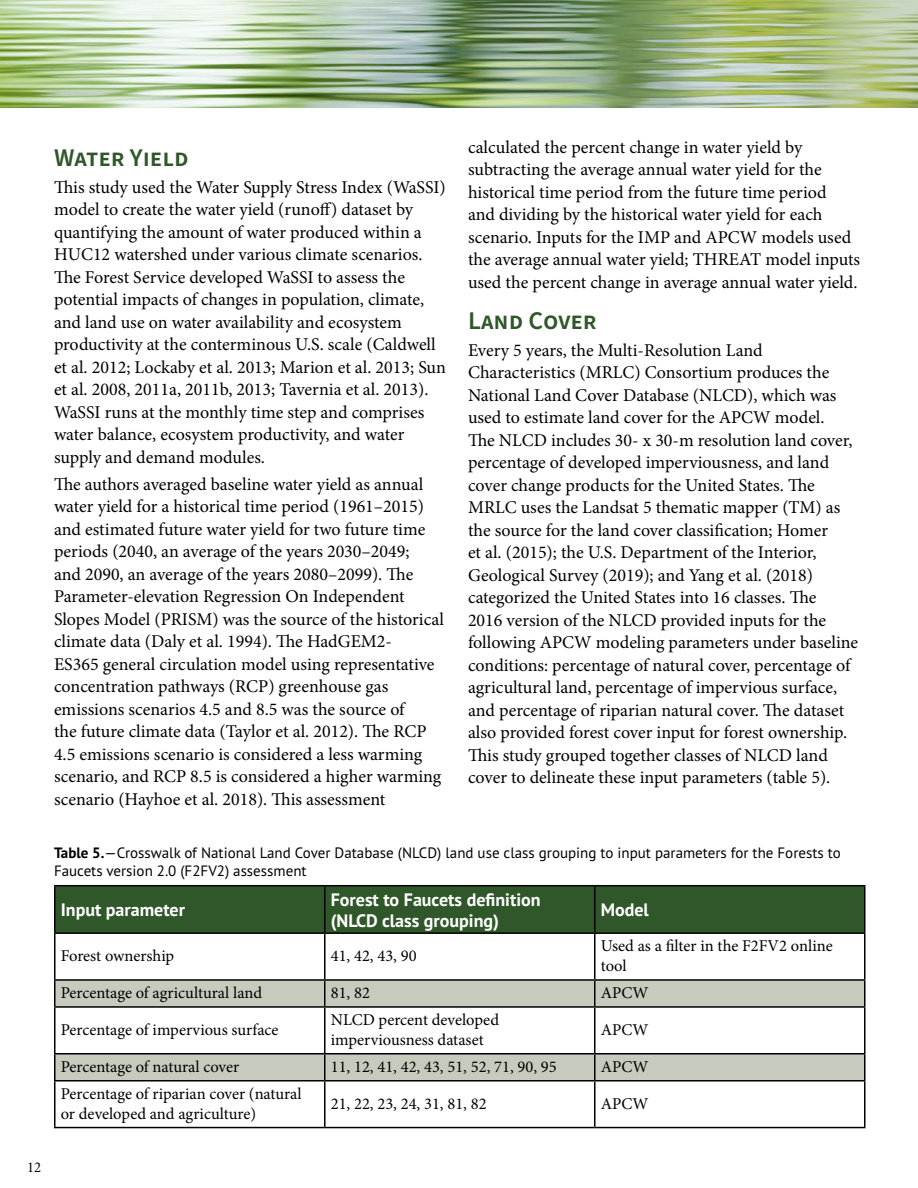
<style>
.page{position:relative;width:918px;height:1188px;background:#fff}
.page>*{position:absolute;margin:0;border:0;box-sizing:border-box;transform-origin:0 0}
.Subheading_1{font:600 25.5px "Source Sans Pro";color:#305729}
.Text{font:18px/22.5px "Minion Pro";color:#000}
.Header_Row{font:700 18px/21.6px "PT Sans Pro";color:#fff}
.Body_Row{font:16.5px/19.8px "Minion Pro";color:#000}
.t1{font:15px/18px "PT Sans Pro";color:#000}
.t2{font:15px "Minion Pro Subh";color:#000}
.s1{font-weight:700}
</style>
<div class="page">
<img style="left:0;top:0;width:918px;height:108px">
<div style="left:56px;top:886px;width:808px;height:46px;background:#305729"></div>
<svg style="left:56px;top:981px;width:808px;height:99px;fill:#c6cbbd"></svg>
<hr style="left:54px;top:885px;width:271px;height:1px;background:#000">
<hr style="left:54px;top:886px;width:2px;height:46px;background:#000">
<hr style="left:325px;top:885px;width:270px;height:1px;background:#000">
<hr style="left:324px;top:886px;width:2px;height:46px;background:#000">
<hr style="left:595px;top:885px;width:271px;height:1px;background:#000">
<hr style="left:594px;top:886px;width:2px;height:46px;background:#000">
<hr style="left:864px;top:886px;width:2px;height:46px;background:#000">
<hr style="left:54px;top:932px;width:271px;height:2px;background:#000">
<hr style="left:54px;top:934px;width:2px;height:45px;background:#000">
<hr style="left:325px;top:932px;width:270px;height:2px;background:#000">
<hr style="left:324px;top:934px;width:2px;height:45px;background:#000">
<hr style="left:595px;top:932px;width:271px;height:2px;background:#000">
<hr style="left:594px;top:934px;width:2px;height:45px;background:#000">
<hr style="left:864px;top:934px;width:2px;height:45px;background:#000">
<hr style="left:54px;top:979px;width:271px;height:2px;background:#000">
<hr style="left:54px;top:981px;width:2px;height:25px;background:#000">
<hr style="left:325px;top:979px;width:270px;height:2px;background:#000">
<hr style="left:324px;top:981px;width:2px;height:25px;background:#000">
<hr style="left:595px;top:979px;width:271px;height:2px;background:#000">
<hr style="left:594px;top:981px;width:2px;height:25px;background:#000">
<hr style="left:864px;top:981px;width:2px;height:25px;background:#000">
<hr style="left:54px;top:1006px;width:271px;height:2px;background:#000">
<hr style="left:54px;top:1008px;width:2px;height:45px;background:#000">
<hr style="left:325px;top:1006px;width:270px;height:2px;background:#000">
<hr style="left:324px;top:1008px;width:2px;height:45px;background:#000">
<hr style="left:595px;top:1006px;width:271px;height:2px;background:#000">
<hr style="left:594px;top:1008px;width:2px;height:45px;background:#000">
<hr style="left:864px;top:1008px;width:2px;height:45px;background:#000">
<hr style="left:54px;top:1053px;width:271px;height:2px;background:#000">
<hr style="left:54px;top:1055px;width:2px;height:25px;background:#000">
<hr style="left:325px;top:1053px;width:270px;height:2px;background:#000">
<hr style="left:324px;top:1055px;width:2px;height:25px;background:#000">
<hr style="left:595px;top:1053px;width:271px;height:2px;background:#000">
<hr style="left:594px;top:1055px;width:2px;height:25px;background:#000">
<hr style="left:864px;top:1055px;width:2px;height:25px;background:#000">
<hr style="left:54px;top:1080px;width:271px;height:2px;background:#000">
<hr style="left:54px;top:1082px;width:2px;height:45px;background:#000">
<hr style="left:325px;top:1080px;width:270px;height:2px;background:#000">
<hr style="left:324px;top:1082px;width:2px;height:45px;background:#000">
<hr style="left:595px;top:1080px;width:271px;height:2px;background:#000">
<hr style="left:594px;top:1082px;width:2px;height:45px;background:#000">
<hr style="left:864px;top:1082px;width:2px;height:45px;background:#000">
<hr style="left:54px;top:1127px;width:271px;height:1px;background:#000">
<hr style="left:325px;top:1127px;width:270px;height:1px;background:#000">
<hr style="left:595px;top:1127px;width:271px;height:1px;background:#000">
<h2 class="Subheading_1" style="left:54px;top:140px;width:136px">Water Yield</h2>
<p class="Text" style="left:54px;top:176px;width:394px">This study used the Water Supply Stress Index (WaSSI) model to create the water yield (runoff) dataset by quantifying the amount of water produced within a HUC12 watershed under various climate scenarios.<br>The Forest Service developed WaSSI to assess the potential impacts of changes in population, climate, and land use on water availability and ecosystem productivity at the conterminous U.S. scale (Caldwell et al. 2012; Lockaby et al. 2013; Marion et al. 2013; Sun et al. 2008, 2011a, 2011b, 2013; Tavernia et al. 2013).<br>WaSSI runs at the monthly time step and comprises water balance, ecosystem productivity, and water supply and demand modules.</p>
<p class="Text" style="left:54px;top:473px;width:391px">The authors averaged baseline water yield as annual water yield for a historical time period (1961–2015) and estimated future water yield for two future time periods (2040, an average of the years 2030–2049;<br>and 2090, an average of the years 2080–2099). The Parameter-elevation Regression On Independent Slopes Model (PRISM) was the source of the historical climate data (Daly et al. 1994). The HadGEM2-<br>ES365 general circulation model using representative concentration pathways (RCP) greenhouse gas emissions scenarios 4.5 and 8.5 was the source of<br>the future climate data (Taylor et al. 2012). The RCP 4.5 emissions scenario is considered a less warming scenario, and RCP 8.5 is considered a higher warming scenario (Hayhoe et al. 2018). This assessment</p>
<p class="Text" style="left:468px;top:136px;width:394px">calculated the percent change in water yield by subtracting the average annual water yield for the historical time period from the future time period<br>and dividing by the historical water yield for each scenario. Inputs for the IMP and APCW models used the average annual water yield; THREAT model inputs used the percent change in average annual water yield.</p>
<h2 class="Subheading_1" style="left:468px;top:303px;width:130px">Land Cover</h2>
<p class="Text" style="left:468px;top:339px;width:392px">Every 5 years, the Multi-Resolution Land Characteristics (MRLC) Consortium produces the National Land Cover Database (NLCD), which was used to estimate land cover for the APCW model.<br>The NLCD includes 30- x 30-m resolution land cover, percentage of developed imperviousness, and land cover change products for the United States. The MRLC uses the Landsat 5 thematic mapper (TM) as the source for the land cover classification; Homer<br>et al. (2015); the U.S. Department of the Interior, Geological Survey (2019); and Yang et al. (2018) categorized the United States into 16 classes. The<br>2016 version of the NLCD provided inputs for the following APCW modeling parameters under baseline conditions: percentage of natural cover, percentage of agricultural land, percentage of impervious surface, and percentage of riparian natural cover. The dataset also provided forest cover input for forest ownership.<br>This study grouped together classes of NLCD land cover to delineate these input parameters (table 5).</p>
<p class="t1" style="left:54px;top:843px;width:788px"><span class="s1">Table 5.</span>—Crosswalk of National Land Cover Database (NLCD) land use class grouping to input parameters for the Forests to<br>Faucets version 2.0 (F2FV2) assessment</p>
<p class="Header_Row" style="left:61px;top:899px;width:126px">Input parameter</p>
<p class="Header_Row" style="left:331px;top:888px;width:211px">Forest to Faucets definition (NLCD class grouping)</p>
<p class="Header_Row" style="left:601px;top:899px;width:50px">Model</p>
<p class="Body_Row" style="left:61px;top:946px;width:115px">Forest ownership</p>
<p class="Body_Row" style="left:331px;top:946px;width:87px">41, 42, 43, 90</p>
<p class="Body_Row" style="left:601px;top:936px;width:234px">Used as a filter in the F2FV2 online tool</p>
<p class="Body_Row" style="left:61px;top:983px;width:203px">Percentage of agricultural land</p>
<p class="Body_Row" style="left:331px;top:983px;width:41px">81, 82</p>
<p class="Body_Row" style="left:601px;top:983px;width:49px">APCW</p>
<p class="Body_Row" style="left:61px;top:1020px;width:219px">Percentage of impervious surface</p>
<p class="Body_Row" style="left:331px;top:1010px;width:170px">NLCD percent developed imperviousness dataset</p>
<p class="Body_Row" style="left:601px;top:1020px;width:49px">APCW</p>
<p class="Body_Row" style="left:61px;top:1057px;width:180px">Percentage of natural cover</p>
<p class="Body_Row" style="left:331px;top:1057px;width:227px">11, 12, 41, 42, 43, 51, 52, 71, 90, 95</p>
<p class="Body_Row" style="left:601px;top:1057px;width:49px">APCW</p>
<p class="Body_Row" style="left:61px;top:1084px;width:243px">Percentage of riparian cover (natural or developed and agriculture)</p>
<p class="Body_Row" style="left:331px;top:1094px;width:157px">21, 22, 23, 24, 31, 81, 82</p>
<p class="Body_Row" style="left:601px;top:1094px;width:49px">APCW</p>
<p class="t2" style="left:27px;top:1158px;width:16px">12</p>
</div>
